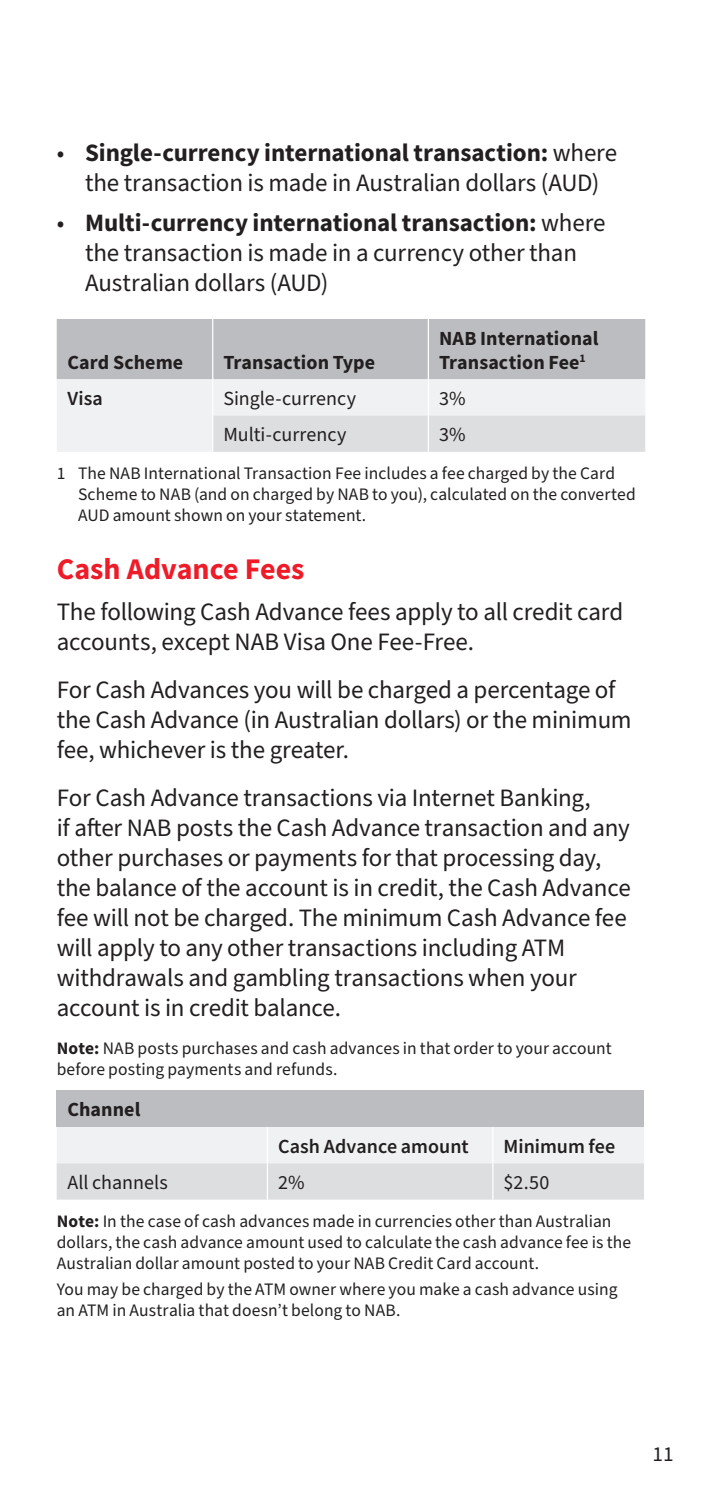
<style>
.page{position:relative;width:702px;height:1489px;background:#fff}
.page>*{position:absolute;margin:0;border:0;box-sizing:border-box;transform-origin:0 0}
.t1{font:700 30px "Source Sans Pro";color:#ee1c28}
.t2{font:25px/30px "Source Sans Pro";letter-spacing:-.01em;color:#231f20}
.t3{font:21.25px "Source Sans Pro";color:#231f20}
.t4{font:700 20px/24px "Source Sans Pro";letter-spacing:.005em;color:#231f20}
.t5{font:20px "Source Sans Pro";color:#231f20}
.t6{font:600 20px "Source Sans Pro";letter-spacing:.005em;color:#231f20}
.t7{font:17.5px/21px "Source Sans Pro";letter-spacing:.005em;color:#231f20}
.s1{font-weight:700}
</style>
<div class="page">
<div style="left:57px;top:319px;width:588px;height:60px;background:#bcbdc0"></div>
<div style="left:57px;top:379px;width:588px;height:73px;background:#f0f1f2"></div>
<div style="left:213px;top:415px;width:432px;height:37px;background:#dddee0"></div>
<hr style="left:212px;top:319px;width:1px;height:60px;background:#fff">
<hr style="left:427px;top:319px;width:2px;height:60px;background:#fff">
<hr style="left:212px;top:379px;width:1px;height:36px;background:#fff">
<hr style="left:427px;top:379px;width:2px;height:36px;background:#fff">
<hr style="left:212px;top:415px;width:1px;height:37px;background:#fff">
<hr style="left:427px;top:415px;width:2px;height:37px;background:#fff">
<div style="left:57px;top:1090px;width:587px;height:36px;background:#bcbdc0"></div>
<svg style="left:57px;top:1126px;width:587px;height:73px"></svg>
<hr style="left:267px;top:1126px;width:1px;height:37px;background:#fff">
<hr style="left:492px;top:1126px;width:1px;height:37px;background:#fff">
<hr style="left:267px;top:1163px;width:1px;height:36px;background:#fff">
<hr style="left:492px;top:1163px;width:1px;height:36px;background:#fff">
<p class="t2" style="left:57px;top:138px;width:562px;text-align:center">• <span class="s1">Single-currency international transaction:</span> where the transaction is made in Australian dollars (AUD)</p>
<p class="t2" style="left:85px;top:209px;width:522px;text-indent:-28px">• <span class="s1">Multi-currency international transaction:</span> where the transaction is made in a currency other than<br>Australian dollars (AUD)</p>
<p class="t4" style="left:67px;top:350px;width:117px">Card Scheme</p>
<p class="t4" style="left:223px;top:350px;width:153px">Transaction Type</p>
<p class="t4" style="left:439px;top:326px;width:161px">NAB International<br>Transaction Fee<sup>1</sup></p>
<p class="t6" style="left:67px;top:385px;width:37px">Visa</p>
<p class="t5" style="left:223px;top:385px;width:134px">Single-currency</p>
<p class="t5" style="left:439px;top:385px;width:28px">3%</p>
<p class="t5" style="left:223px;top:421px;width:125px">Multi-currency</p>
<p class="t5" style="left:439px;top:421px;width:28px">3%</p>
<p class="t7" style="left:78px;top:463px;width:559px;text-indent:-21px">1 The NAB International Transaction Fee includes a fee charged by the Card<br>Scheme to NAB (and on charged by NAB to you), calculated on the converted<br>AUD amount shown on your statement.</p>
<p class="t1" style="left:57px;top:549px;width:249px">Cash Advance Fees</p>
<p class="t2" style="left:57px;top:597px;width:568px">The following Cash Advance fees apply to all credit card accounts, except NAB Visa One Fee-Free.</p>
<p class="t2" style="left:57px;top:675px;width:576px">For Cash Advances you will be charged a percentage of the Cash Advance (in Australian dollars) or the minimum fee, whichever is the greater.</p>
<p class="t2" style="left:57px;top:783px;width:575px">For Cash Advance transactions via Internet Banking,<br>if after NAB posts the Cash Advance transaction and any other purchases or payments for that processing day, the balance of the account is in credit, the Cash Advance fee will not be charged. The minimum Cash Advance fee will apply to any other transactions including ATM withdrawals and gambling transactions when your account is in credit balance.</p>
<p class="t7" style="left:57px;top:1038px;width:556px"><span class="s1">Note:</span> NAB posts purchases and cash advances in that order to your account before posting payments and refunds.</p>
<p class="t4" style="left:67px;top:1097px;width:75px">Channel</p>
<p class="t6" style="left:278px;top:1132px;width:192px">Cash Advance amount</p>
<p class="t6" style="left:503px;top:1132px;width:113px">Minimum fee</p>
<p class="t5" style="left:67px;top:1168px;width:102px">All channels</p>
<p class="t5" style="left:278px;top:1168px;width:28px">2%</p>
<p class="t5" style="left:503px;top:1168px;width:47px">$2.50</p>
<p class="t7" style="left:57px;top:1211px;width:576px"><span class="s1">Note:</span> In the case of cash advances made in currencies other than Australian dollars, the cash advance amount used to calculate the cash advance fee is the<br>Australian dollar amount posted to your NAB Credit Card account.</p>
<p class="t7" style="left:57px;top:1279px;width:562px">You may be charged by the ATM owner where you make a cash advance using an ATM in Australia that doesn’t belong to NAB.</p>
<p class="t3" style="left:652px;top:1439px;width:23px">11</p>
</div>
